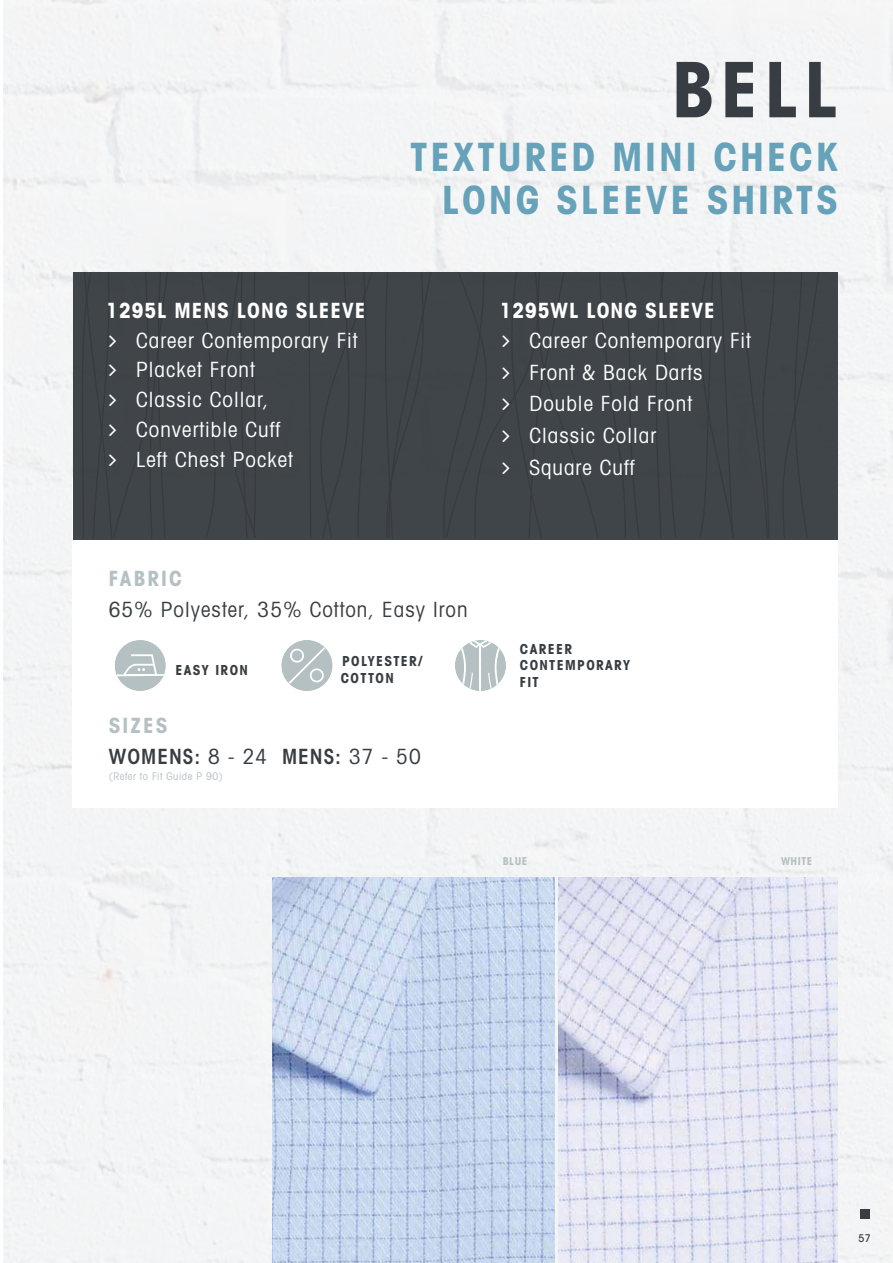
<style>
.page{position:relative;width:893px;height:1263px;background:#fff}
.page>*{position:absolute;margin:0;border:0;box-sizing:border-box;transform-origin:0 0}
.t1{font:700 condensed 76.5px "Avant Garde";color:#373d42}
.t2{font:700 condensed 39px/42px "Avant Garde";letter-spacing:.075em;color:#66a2b9;text-align:right}
.t3{font:condensed 21px/29.7px "Avant Garde";letter-spacing:.05em;color:#fff}
.t4{font:700 condensed 21px "Avant Garde";letter-spacing:.05em;color:#fff}
.t5{font:condensed 21px "Avant Garde";letter-spacing:.05em;color:#373d42}
.t6{font:600 condensed 21px/31.2px "Avant Garde";letter-spacing:.05em;color:#373d42}
.t7{font:700 condensed 21px "Avant Garde";letter-spacing:.1em;color:#b4c0c2}
.t8{font:700 condensed 13.8px/16.6px "Avant Garde";letter-spacing:.1em;color:#373d42}
.t9{font:700 condensed 10.8px "Avant Garde";letter-spacing:.05em;color:#b4c0c2}
.t10{font:condensed 10.5px "Avant Garde";letter-spacing:.05em;color:#b4c0c2}
.t11{font:500 10.5px "Avant Garde";color:#373d42}
.s1{font-weight:700;color:#b4c0c2}
.s2{font-weight:400}
</style>
<div class="page">
<div style="left:3px;top:0;width:890px;height:1263px;background:#f4f4f5"></div>
<div style="left:860px;top:1209px;width:10px;height:9px;background:#373d42"></div>
<div style="left:72px;top:478px;width:766px;height:330px;background:#fff"></div>
<img style="left:272px;top:877px;width:283px;height:386px">
<img style="left:558px;top:877px;width:280px;height:386px">
<div style="left:115px;top:640px;width:51px;height:51px;background:#b4c0c2;border-radius:50%"></div>
<svg style="left:115px;top:654px;width:51px;height:22px"></svg>
<div style="left:282px;top:640px;width:50px;height:50px;background:#b4c0c2;border-radius:50%"></div>
<svg style="left:287px;top:645px;width:40px;height:41px"></svg>
<div style="left:455px;top:640px;width:51px;height:51px;background:#b4c0c2;border-radius:50%"></div>
<svg style="left:458px;top:640px;width:44px;height:51px"></svg>
<div style="left:78px;top:273px;width:138px;height:265px;background:#3f4549"></div>
<div style="left:224px;top:273px;width:611px;height:265px;background:#3f4549"></div>
<p class="t4" style="left:106px;top:297px;width:260px">1295L MENS LONG SLEEVE</p>
<p class="t3" style="left:136px;top:325px;width:223px">Career Contemporary Fit<br>Placket Front<br>Classic Collar,<br>Convertible Cuff<br>Left Chest Pocket</p>
<h1 class="t1" style="left:672px;top:41px;width:167px">BELL</h1>
<h2 class="t2" style="left:410px;top:136px;width:429px">TEXTURED MINI CHECK<br>LONG SLEEVE SHIRTS</h2>
<p class="t4" style="left:500px;top:297px;width:217px">1295WL LONG SLEEVE</p>
<p class="t3" style="left:529px;top:324px;width:223px;line-height:32px">Career Contemporary Fit<br>Front &amp; Back Darts<br>Double Fold Front<br>Classic Collar<br>Square Cuff</p>
<p class="t7" style="left:109px;top:565px;width:75px">FABRIC</p>
<p class="t5" style="left:109px;top:597px;width:360px">65% Polyester, 35% Cotton, Easy Iron</p>
<p class="t8" style="left:175px;top:661px;width:74px">EASY IRON</p>
<p class="t8" style="left:341px;top:652px;width:83px">POLYESTER/<br>COTTON</p>
<p class="t6" style="left:109px;top:709px;width:313px"><span class="s1">SIZES<br></span>WOMENS: <span class="s2">8 - 24</span> MENS: <span class="s2">37 - 50</span></p>
<p class="t10" style="left:109px;top:770px;width:116px">(Refer to Fit Guide P 90)</p>
<p class="t8" style="left:520px;top:640px;width:112px">CAREER<br>CONTEMPORARY<br>FIT</p>
<p class="t9" style="left:503px;top:854px;width:26px">BLUE</p>
<p class="t9" style="left:781px;top:854px;width:33px">WHITE</p>
<p class="t11" style="left:859px;top:1231px;width:14px">57</p>
</div>
